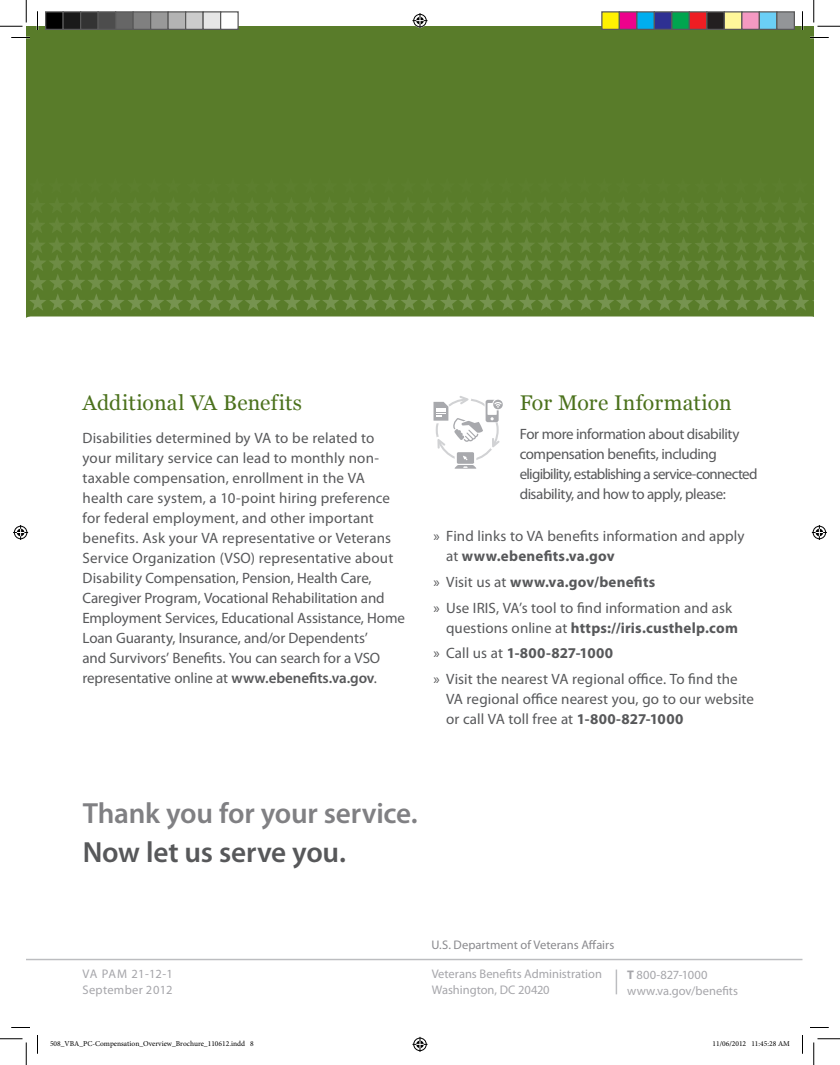
<style>
.page{position:relative;width:840px;height:1065px;background:#fff}
.page>*{position:absolute;margin:0;border:0;box-sizing:border-box;transform-origin:0 0}
.Header_3___Thank_You{font:600 29.25px/39px "Myriad Pro";letter-spacing:-.01em;color:#808083}
.Lead_In{font:21.25px "Georgia";letter-spacing:.005em;color:#4b711c}
.Body__Regular{font:15px/20px "Myriad Pro";letter-spacing:.005em;color:#57585a}
.Bullets{font:15px/20px "Myriad Pro";letter-spacing:-.005em;color:#57585a}
.Bullets-2{font:15px/20px "Myriad Pro";letter-spacing:-.03em;color:#57585a}
.Bullets-3{font:700 15px "Myriad Pro";letter-spacing:.015em;color:#57585a}
.Contact__Back_Cover{font:12.5px "Myriad Pro";color:#a6a6aa}
.Contact__Back_Cover-2{font:12.5px "Myriad Pro";color:#8a8a8e}
.Contact__Back_Cover-3{font:12.5px "Myriad Pro";letter-spacing:.025em;color:#a6a6aa}
.t1{font:7.5px "Minion Pro";color:#000}
.s1{font-weight:600}
.s2{font-weight:700}
.s3{font-weight:400}
.s4{color:#57585a}
</style>
<div class="page">
<div style="left:26px;top:26px;width:788px;height:291px;background:#597c2a"></div>
<img style="left:26px;top:177px;width:788px;height:137px">
<hr style="left:26px;top:959px;width:776px;height:1px;background:#bcbdc0">
<svg style="left:616px;top:970px;width:1px;height:24px"></svg>
<svg style="left:433px;top:396px;width:70px;height:73px"></svg>
<svg style="left:11px;top:37px;width:19px;height:1px"></svg>
<svg style="left:810px;top:37px;width:19px;height:1px"></svg>
<svg style="left:11px;top:1027px;width:19px;height:1px"></svg>
<svg style="left:810px;top:1027px;width:19px;height:1px"></svg>
<svg style="left:37px;top:11px;width:1px;height:19px"></svg>
<svg style="left:37px;top:1035px;width:1px;height:19px"></svg>
<svg style="left:802px;top:11px;width:1px;height:19px"></svg>
<svg style="left:802px;top:1035px;width:1px;height:19px"></svg>
<svg style="left:0;top:0;width:27px;height:27px"></svg>
<svg style="left:0;top:1039px;width:27px;height:26px"></svg>
<svg style="left:814px;top:0;width:26px;height:27px"></svg>
<svg style="left:814px;top:1039px;width:26px;height:26px"></svg>
<svg style="left:412px;top:13px;width:16px;height:15px"></svg>
<svg style="left:412px;top:1037px;width:16px;height:15px"></svg>
<svg style="left:13px;top:525px;width:15px;height:15px"></svg>
<svg style="left:812px;top:525px;width:15px;height:15px"></svg>
<div style="left:46px;top:12px;width:17px;height:17px;background:#000"></div>
<div style="left:45px;top:11px;width:19px;height:19px;border:1px solid #595959"></div>
<div style="left:63px;top:12px;width:18px;height:17px;background:#1a1a1a"></div>
<div style="left:62px;top:11px;width:19px;height:19px;border:1px solid #595959"></div>
<div style="left:81px;top:12px;width:17px;height:17px;background:#333"></div>
<div style="left:80px;top:11px;width:19px;height:19px;border:1px solid #595959"></div>
<div style="left:98px;top:12px;width:18px;height:17px;background:#4d4d4d"></div>
<div style="left:98px;top:11px;width:18px;height:19px;border:1px solid #595959"></div>
<div style="left:116px;top:12px;width:17px;height:17px;background:#666"></div>
<div style="left:115px;top:11px;width:19px;height:19px;border:1px solid #595959"></div>
<div style="left:133px;top:12px;width:18px;height:17px;background:#808080"></div>
<div style="left:132px;top:11px;width:19px;height:19px;border:1px solid #595959"></div>
<div style="left:151px;top:12px;width:17px;height:17px;background:#999"></div>
<div style="left:150px;top:11px;width:19px;height:19px;border:1px solid #595959"></div>
<div style="left:168px;top:12px;width:18px;height:17px;background:#b3b3b3"></div>
<div style="left:168px;top:11px;width:18px;height:19px;border:1px solid #595959"></div>
<div style="left:186px;top:12px;width:17px;height:17px;background:#ccc"></div>
<div style="left:185px;top:11px;width:19px;height:19px;border:1px solid #595959"></div>
<div style="left:203px;top:12px;width:18px;height:17px;background:#e6e6e6"></div>
<div style="left:202px;top:11px;width:19px;height:19px;border:1px solid #595959"></div>
<div style="left:221px;top:12px;width:17px;height:17px;background:#fff"></div>
<div style="left:220px;top:11px;width:19px;height:19px;border:1px solid #595959"></div>
<div style="left:602px;top:12px;width:17px;height:17px;background:#fff101"></div>
<div style="left:601px;top:11px;width:19px;height:19px;border:1px solid #595959"></div>
<div style="left:619px;top:12px;width:18px;height:17px;background:#ed028c"></div>
<div style="left:619px;top:11px;width:19px;height:19px;border:1px solid #595959"></div>
<div style="left:637px;top:12px;width:17px;height:17px;background:#00aeef"></div>
<div style="left:636px;top:11px;width:19px;height:19px;border:1px solid #595959"></div>
<div style="left:654px;top:12px;width:18px;height:17px;background:#2e3092"></div>
<div style="left:654px;top:11px;width:18px;height:19px;border:1px solid #595959"></div>
<div style="left:672px;top:12px;width:17px;height:17px;background:#00a54f"></div>
<div style="left:671px;top:11px;width:19px;height:19px;border:1px solid #595959"></div>
<div style="left:689px;top:12px;width:18px;height:17px;background:#ee1d23"></div>
<div style="left:689px;top:11px;width:19px;height:19px;border:1px solid #595959"></div>
<div style="left:707px;top:12px;width:17px;height:17px;background:#231f20"></div>
<div style="left:706px;top:11px;width:19px;height:19px;border:1px solid #595959"></div>
<div style="left:724px;top:12px;width:18px;height:17px;background:#fff79a"></div>
<div style="left:724px;top:11px;width:18px;height:19px;border:1px solid #595959"></div>
<div style="left:742px;top:12px;width:17px;height:17px;background:#f499c2"></div>
<div style="left:741px;top:11px;width:19px;height:19px;border:1px solid #595959"></div>
<div style="left:759px;top:12px;width:18px;height:17px;background:#6bcff6"></div>
<div style="left:759px;top:11px;width:19px;height:19px;border:1px solid #595959"></div>
<div style="left:777px;top:12px;width:17px;height:17px;background:#939598"></div>
<div style="left:776px;top:11px;width:19px;height:19px;border:1px solid #595959"></div>
<p class="Lead_In" style="left:82px;top:391px;width:221px">Additional VA Benefits</p>
<p class="Body__Regular" style="left:82px;top:428px;width:324px">Disabilities determined by VA to be related to your military service can lead to monthly non&shy;taxable compensation, enrollment in the VA health care system, a 10-point hiring preference for federal employment, and other important benefits. Ask your VA representative or Veterans Service Organization (VSO) representative about Disability Compensation, Pension, Health Care, Caregiver Program, Vocational Rehabilitation and Employment Services, Educational Assistance, Home Loan Guaranty, Insurance, and/or Dependents’<br>and Survivors’ Benefits. You can search for a VSO representative online at <span class="s1">www.ebenefits.va.gov</span>.</p>
<p class="Lead_In" style="left:520px;top:391px;width:214px">For More Information</p>
<p class="Bullets-2" style="left:520px;top:424px;width:239px">For more information about disability compensation benefits, including eligibility, establishing a service-connected disability, and how to apply, please:</p>
<p class="Bullets" style="left:446px;top:527px;width:300px;text-indent:-13px">» Find links to VA benefits information and apply at <span class="s2">www.ebenefits.va.gov</span></p>
<p class="Bullets-3" style="left:433px;top:574px;width:223px"><span class="s3">» Visit us at</span> www.va.gov/benefits</p>
<p class="Bullets" style="left:446px;top:598px;width:293px;text-indent:-13px">» Use IRIS, VA’s tool to find information and ask questions online at <span class="s2">https://iris.custhelp.com</span></p>
<p class="Bullets-3" style="left:433px;top:645px;width:181px"><span class="s3">» Call us at</span> 1-800-827-1000</p>
<p class="Bullets" style="left:446px;top:669px;width:309px;text-indent:-13px">» Visit the nearest VA regional office. To find the<br>VA regional office nearest you, go to our website or call VA toll free at <span class="s2">1-800-827-1000</span></p>
<h3 class="Header_3___Thank_You" style="left:83px;top:794px;width:337px">Thank you for your service.<br><span class="s4">Now let us serve you.</span></h3>
<p class="Contact__Back_Cover" style="left:82px;top:967px;width:92px">VA PAM 21-12-1</p>
<p class="Contact__Back_Cover-3" style="left:82px;top:983px;width:92px">September 2012</p>
<p class="Contact__Back_Cover-2" style="left:431px;top:938px;width:184px">U.S. Department of Veterans Affairs</p>
<p class="Contact__Back_Cover" style="left:432px;top:967px;width:172px">Veterans Benefits Administration</p>
<p class="Contact__Back_Cover" style="left:432px;top:983px;width:119px">Washington, DC 20420</p>
<p class="Contact__Back_Cover" style="left:627px;top:968px;width:82px"><span class="s2">T</span> 800-827-1000</p>
<p class="Contact__Back_Cover" style="left:627px;top:984px;width:113px">www.va.gov/benefits</p>
<p class="t1" style="left:50px;top:1039px;width:205px">508_VBA_PC-Compensation_Overview_Brochure_110612.indd 8</p>
<p class="t1" style="left:712px;top:1039px;width:79px">11/06/2012 11:45:28 AM</p>
</div>
